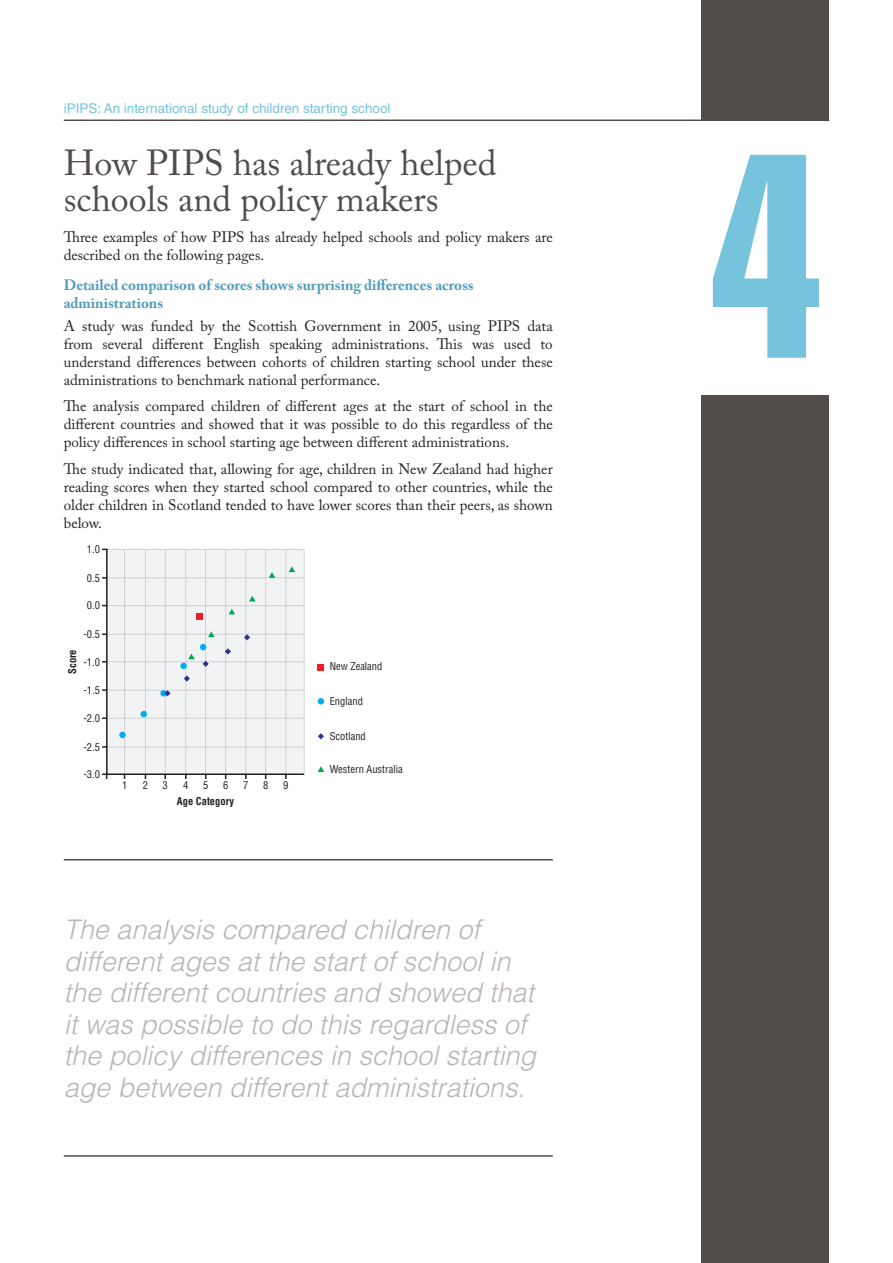
<style>
.page{position:relative;width:893px;height:1263px;background:#fff}
.page>*{position:absolute;margin:0;border:0;box-sizing:border-box;transform-origin:0 0}
.t1{font:285px "Helvetica LT Std Extra Comp";color:#75c3dc}
.t2{font:36px/36px "Adobe Caslon Pro";color:#524d4a}
.t3{font:italic 300 27px/31.5px "Helvetica LT Std";color:#bab5b2}
.t4{font:15px/18px "Adobe Caslon Pro";color:#231f20;text-align:justify}
.t5{font:700 15px/18px "Adobe Caslon Pro";color:#529cbe}
.t6{font:13.5px "Helvetica LT Std";color:#75c3dc}
.t7{font:condensed 10.5px "Helvetica LT Std";color:#231f20}
.t8{font:700 condensed 10.5px "Helvetica LT Std";color:#231f20}
</style>
<div class="page">
<hr style="left:64px;top:120px;width:765px;height:1px;background:#524d4a">
<div style="left:702px;top:0;width:127px;height:120px;background:#524d4a"></div>
<div style="left:702px;top:395px;width:127px;height:868px;background:#524d4a"></div>
<hr style="left:64px;top:859px;width:489px;height:1px;background:#524d4a">
<hr style="left:64px;top:1155px;width:489px;height:2px;background:#524d4a">
<svg style="left:102px;top:548px;width:203px;height:228px"></svg>
<svg style="left:102px;top:773px;width:5px;height:6px"></svg>
<svg style="left:318px;top:664px;width:6px;height:6px"></svg>
<div style="left:197px;top:613px;width:6px;height:7px;background:#ee1d23"></div>
<svg style="left:318px;top:733px;width:6px;height:6px"></svg>
<svg style="left:318px;top:698px;width:6px;height:6px"></svg>
<div style="left:119px;top:732px;width:7px;height:6px;background:#00aeef;border-radius:50%"></div>
<svg style="left:141px;top:711px;width:6px;height:6px"></svg>
<div style="left:160px;top:690px;width:7px;height:6px;background:#00aeef;border-radius:50%"></div>
<div style="left:180px;top:663px;width:7px;height:6px;background:#00aeef;border-radius:50%"></div>
<svg style="left:318px;top:766px;width:6px;height:6px"></svg>
<svg style="left:208px;top:631px;width:7px;height:6px"></svg>
<svg style="left:229px;top:609px;width:6px;height:5px"></svg>
<svg style="left:249px;top:596px;width:7px;height:5px"></svg>
<svg style="left:269px;top:572px;width:6px;height:6px"></svg>
<svg style="left:289px;top:566px;width:6px;height:6px"></svg>
<svg style="left:164px;top:690px;width:7px;height:6px"></svg>
<svg style="left:184px;top:675px;width:6px;height:7px"></svg>
<svg style="left:188px;top:644px;width:21px;height:23px"></svg>
<svg style="left:225px;top:648px;width:6px;height:6px"></svg>
<svg style="left:244px;top:634px;width:6px;height:6px"></svg>
<p class="t6" style="left:64px;top:101px;width:328px">iPIPS: An international study of children starting school</p>
<h2 class="t2" style="left:64px;top:144px;width:434px">How PIPS has already helped schools and policy makers</h2>
<p class="t4" style="left:64px;top:227px;width:490px">Three examples of how PIPS has already helped schools and policy makers are described on the following pages.</p>
<p class="t5" style="left:64px;top:276px;width:411px">Detailed comparison of scores shows surprising differences across administrations</p>
<p class="t4" style="left:64px;top:316px;width:490px">A study was funded by the Scottish Government in 2005, using PIPS data from several different English speaking administrations. This was used to understand differences between cohorts of children starting school under these administrations to benchmark national performance.</p>
<p class="t4" style="left:64px;top:397px;width:490px">The analysis compared children of different ages at the start of school in the different countries and showed that it was possible to do this regardless of the policy differences in school starting age between different administrations.</p>
<p class="t4" style="left:64px;top:459px;width:490px">The study indicated that, allowing for age, children in New Zealand had higher reading scores when they started school compared to other countries, while the older children in Scotland tended to have lower scores than their peers, as shown below.</p>
<p class="t7" style="left:87px;top:543px;width:15px">1.0</p>
<p class="t7" style="left:87px;top:571px;width:15px">0.5</p>
<p class="t7" style="left:87px;top:599px;width:15px">0.0</p>
<p class="t7" style="left:83px;top:628px;width:18px">-0.5</p>
<p class="t8" style="left:66px;top:674px;width:26px;rotate:-90deg">Score</p>
<p class="t7" style="left:83px;top:655px;width:18px">-1.0</p>
<p class="t7" style="left:83px;top:683px;width:18px">-1.5</p>
<p class="t7" style="left:83px;top:712px;width:18px">-2.0</p>
<p class="t7" style="left:83px;top:740px;width:18px">-2.5</p>
<p class="t7" style="left:83px;top:768px;width:18px">-3.0</p>
<p class="t7" style="left:122px;top:778px;width:7px">1</p>
<p class="t7" style="left:143px;top:778px;width:7px">2</p>
<p class="t7" style="left:163px;top:778px;width:7px">3</p>
<p class="t7" style="left:183px;top:778px;width:7px">4</p>
<p class="t7" style="left:203px;top:778px;width:7px">5</p>
<p class="t7" style="left:223px;top:778px;width:7px">6</p>
<p class="t7" style="left:243px;top:778px;width:7px">7</p>
<p class="t7" style="left:263px;top:778px;width:7px">8</p>
<p class="t7" style="left:283px;top:778px;width:7px">9</p>
<p class="t8" style="left:177px;top:794px;width:59px">Age Category</p>
<p class="t7" style="left:330px;top:660px;width:54px">New Zealand</p>
<p class="t7" style="left:330px;top:695px;width:35px">England</p>
<p class="t7" style="left:330px;top:729px;width:38px">Scotland</p>
<p class="t7" style="left:330px;top:763px;width:74px">Western Australia</p>
<p class="t3" style="left:64px;top:914px;width:474px">The analysis compared children of different ages at the start of school in the different countries and showed that it was possible to do this regardless of the policy differences in school starting age between different administrations.</p>
<h1 class="t1" style="left:714px;top:85px;width:107px">4</h1>
</div>
